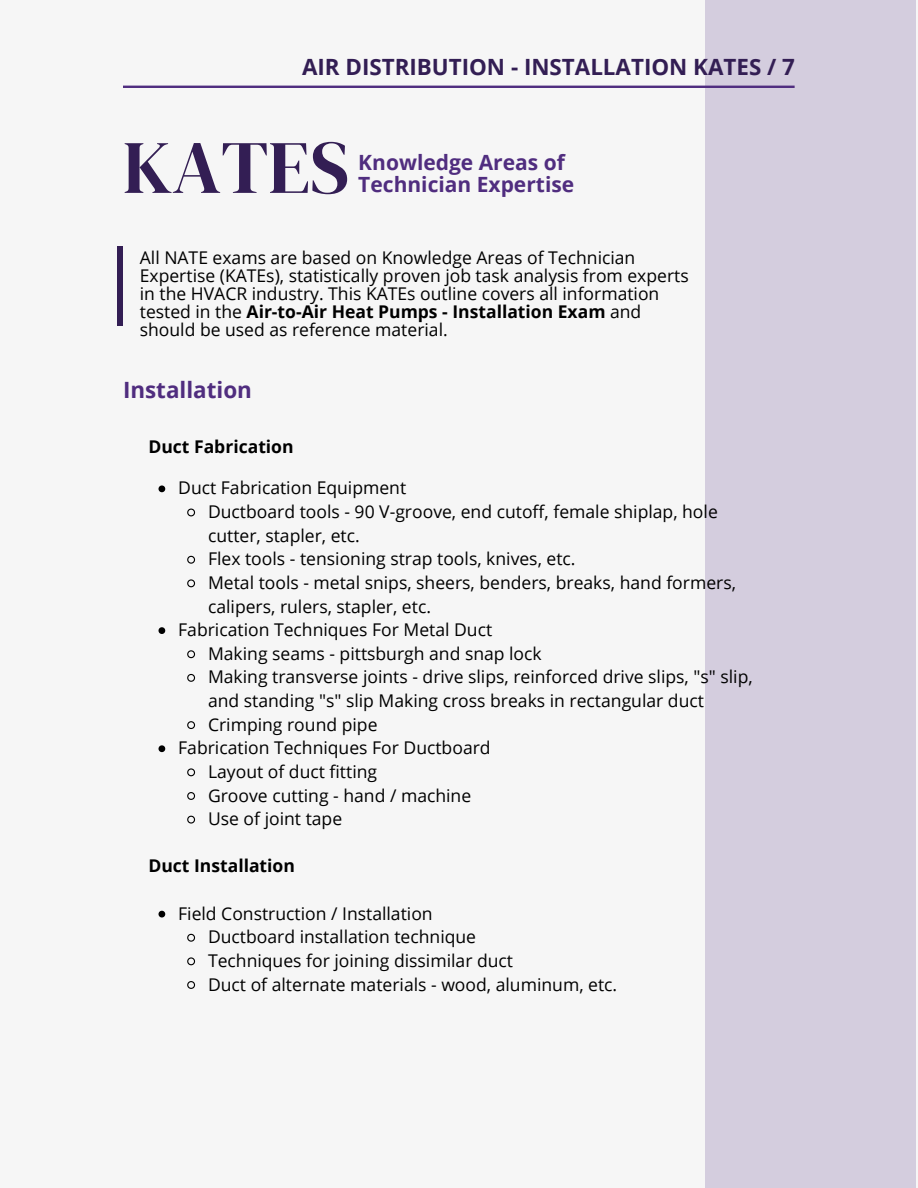
<style>
.page{position:relative;width:918px;height:1188px;background:#f6f6f6}
.page>*{position:absolute;margin:0;border:0;box-sizing:border-box;transform-origin:0 0}
.t1{font:75.3px "DM Serif Display";color:#331e54}
.t2{font:700 22.5px "Open Sans";color:#502d7f}
.t3{font:700 22.35px "Open Sans";color:#331e54}
.t4{font:700 21px/21.3px "Open Sans";color:#502d7f}
.t5{font:17.55px/18px "Open Sans";color:#000}
.t6{font:700 17.55px "Open Sans";color:#000}
.s1{font-weight:700}
</style>
<div class="page">
<div style="left:706px;top:0;width:210px;height:1188px;background:#d4cdde"></div>
<hr style="left:123px;top:86px;width:672px;height:2px;background:#502d7f">
<svg style="left:159px;top:485px;width:6px;height:7px"></svg>
<svg style="left:187px;top:508px;width:9px;height:9px"></svg>
<svg style="left:187px;top:555px;width:9px;height:9px"></svg>
<svg style="left:187px;top:579px;width:9px;height:9px"></svg>
<svg style="left:159px;top:627px;width:6px;height:7px"></svg>
<svg style="left:187px;top:650px;width:9px;height:9px"></svg>
<svg style="left:187px;top:673px;width:9px;height:9px"></svg>
<svg style="left:187px;top:721px;width:9px;height:8px"></svg>
<svg style="left:159px;top:745px;width:6px;height:7px"></svg>
<svg style="left:187px;top:768px;width:9px;height:9px"></svg>
<svg style="left:187px;top:792px;width:8px;height:8px"></svg>
<svg style="left:187px;top:815px;width:9px;height:9px"></svg>
<svg style="left:159px;top:911px;width:6px;height:6px"></svg>
<svg style="left:187px;top:933px;width:9px;height:9px"></svg>
<svg style="left:187px;top:957px;width:9px;height:9px"></svg>
<svg style="left:187px;top:981px;width:8px;height:8px"></svg>
<div style="left:117px;top:247px;width:6px;height:79px;background:#331e54"></div>
<p class="t3" style="left:302px;top:51px;width:494px">AIR DISTRIBUTION - INSTALLATION KATES / 7</p>
<h1 class="t1" style="left:123px;top:115px;width:228px">KATES</h1>
<p class="t4" style="left:358px;top:151px;width:217px">Knowledge Areas of<br>Technician Expertise</p>
<p class="t5" style="left:140px;top:248px;width:550px">All NATE exams are based on Knowledge Areas of Technician Expertise (KATEs), statistically proven job task analysis from experts in the HVACR industry. This KATEs outline covers all information tested in the <span class="s1">Air-to-Air Heat Pumps - Installation Exam</span> and should be used as reference material.</p>
<p class="t2" style="left:123px;top:374px;width:131px">Installation</p>
<p class="t6" style="left:148px;top:434px;width:147px">Duct Fabrication</p>
<p class="t5" style="left:178px;top:479px;width:230px">Duct Fabrication Equipment</p>
<p class="t5" style="left:208px;top:502px;width:511px">Ductboard tools - 90 V-groove, end cutoff, female shiplap, hole</p>
<p class="t5" style="left:208px;top:526px;width:153px">cutter, stapler, etc.</p>
<p class="t5" style="left:208px;top:550px;width:369px">Flex tools - tensioning strap tools, knives, etc.</p>
<p class="t5" style="left:208px;top:573px;width:530px">Metal tools - metal snips, sheers, benders, breaks, hand formers,</p>
<p class="t5" style="left:208px;top:597px;width:224px">calipers, rulers, stapler, etc.</p>
<p class="t5" style="left:178px;top:620px;width:316px">Fabrication Techniques For Metal Duct</p>
<p class="t5" style="left:208px;top:644px;width:335px">Making seams - pittsburgh and snap lock</p>
<p class="t5" style="left:208px;top:668px;width:546px">Making transverse joints - drive slips, reinforced drive slips, "s" slip,</p>
<p class="t5" style="left:208px;top:691px;width:497px">and standing "s" slip Making cross breaks in rectangular duct</p>
<p class="t5" style="left:208px;top:715px;width:171px">Crimping round pipe</p>
<p class="t5" style="left:178px;top:739px;width:314px">Fabrication Techniques For Ductboard</p>
<p class="t5" style="left:208px;top:762px;width:171px">Layout of duct fitting</p>
<p class="t5" style="left:208px;top:786px;width:265px">Groove cutting - hand / machine</p>
<p class="t5" style="left:208px;top:809px;width:136px">Use of joint tape</p>
<p class="t6" style="left:148px;top:854px;width:148px">Duct Installation</p>
<p class="t5" style="left:208px;top:901px;width:411px;line-height:23.7px;text-indent:-30px">Field Construction / Installation<br>Ductboard installation technique<br>Techniques for joining dissimilar duct<br>Duct of alternate materials - wood, aluminum, etc.</p>
</div>
